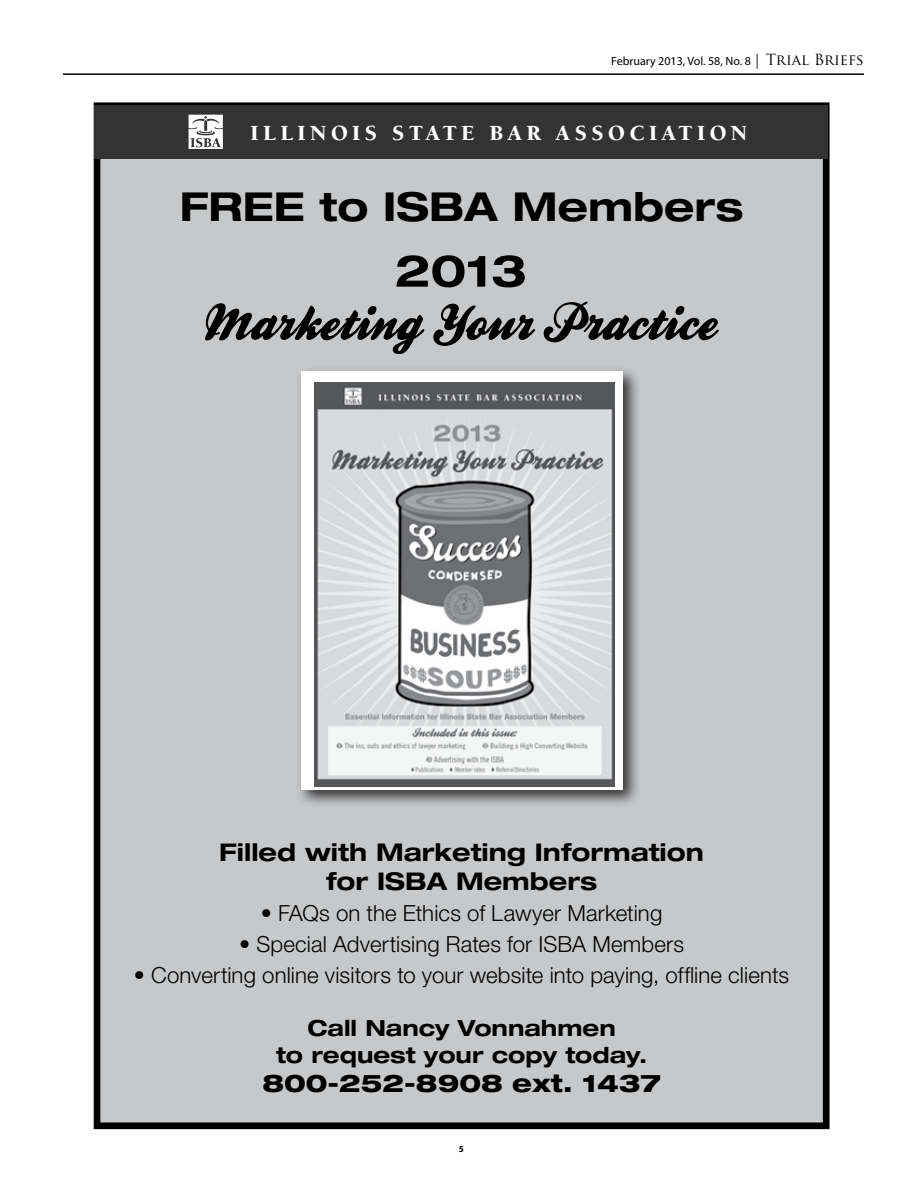
<style>
.page{position:relative;width:918px;height:1188px;background:#fff}
.page>*{position:absolute;margin:0;border:0;box-sizing:border-box;transform-origin:0 0}
.t1{font:700 expanded 39.9px "Helvetica Neue LT Std";color:#000}
.t2{font:700 expanded 24.45px/29.2px "Helvetica Neue LT Std";color:#000;text-align:center}
.t3{font:800 expanded 24.45px "Helvetica Neue LT Std";color:#000}
.t4{font:300 22.2px "Helvetica Neue LT Std";letter-spacing:.005em;color:#000}
.t5{font:700 expanded 22.2px/26.7px "Helvetica Neue LT Std";color:#000;text-align:center}
.t6{font:900 22.2px "Berkeley Std";letter-spacing:.2em;color:#fff}
.t7{font:12px "Myriad Pro";color:#000}
.t8{font:700 9px "Myriad Pro";color:#000}
.s1{font-family:"Trajan Pro";font-size:15px}
</style>
<div class="page">
<hr style="left:63px;top:73px;width:801px;height:2px;background:#000">
<div style="left:97px;top:106px;width:729px;height:1020px;background:#c7c8ca"></div>
<div style="left:94px;top:102px;width:736px;height:1027px;border:7px solid #000"></div>
<div style="left:94px;top:106px;width:734px;height:53px;background:#333"></div>
<svg style="left:189px;top:115px;width:34px;height:34px"></svg>
<div style="left:295px;top:365px;width:346px;height:443px;background:#000;opacity:.75"></div>
<div style="left:301px;top:371px;width:321px;height:419px;background:#fff"></div>
<img style="left:314px;top:383px;width:301px;height:403px">
<svg style="left:205px;top:302px;width:514px;height:52px"></svg>
<svg style="left:396px;top:255px;width:129px;height:32px"></svg>
<p class="t7" style="left:611px;top:54px;width:254px">February 2013, Vol. 58, No. 8 <span class="s1">| Trial Briefs</span></p>
<p class="t6" style="left:251px;top:121px;width:498px">ILLINOIS STATE BAR ASSOCIATION</p>
<h1 class="t1" style="left:180px;top:182px;width:565px">FREE to ISBA Members</h1>
<p class="t2" style="left:219px;top:837px;width:486px">Filled with Marketing Information for ISBA Members</p>
<p class="t4" style="left:261px;top:900px;width:403px">• FAQs on the Ethics of Lawyer Marketing</p>
<p class="t4" style="left:239px;top:931px;width:447px">• Special Advertising Rates for ISBA Members</p>
<p class="t4" style="left:134px;top:962px;width:657px">• Converting online visitors to your website into paying, offline clients</p>
<p class="t5" style="left:276px;top:1015px;width:373px">Call Nancy Vonnahmen<br>to request your copy today.</p>
<p class="t3" style="left:262px;top:1068px;width:400px">800-252-8908 ext. 1437</p>
<p class="t8" style="left:459px;top:1143px;width:6px">5</p>
</div>
